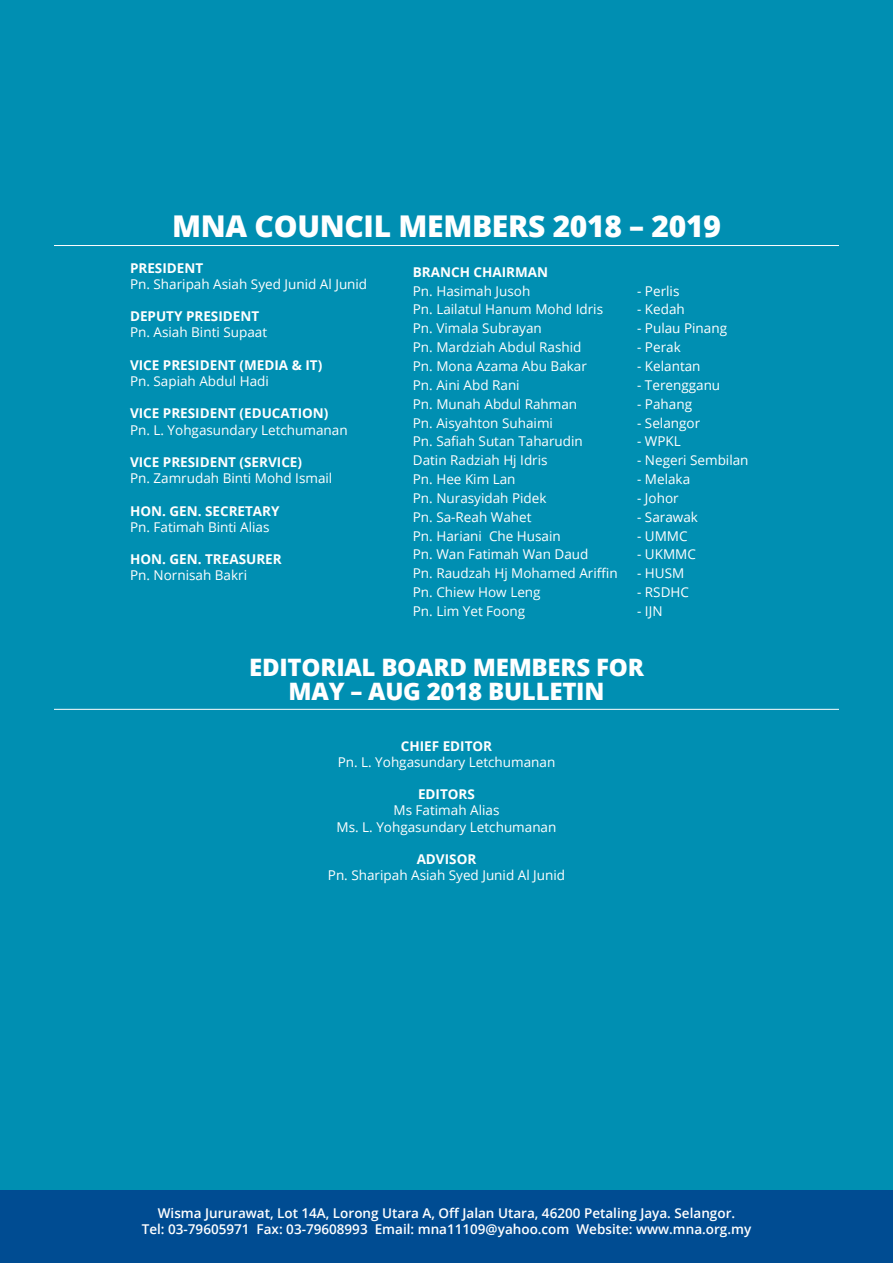
<style>
.page{position:relative;width:893px;height:1263px;background:#008fb2}
.page>*{position:absolute;margin:0;border:0;box-sizing:border-box;transform-origin:0 0}
.t1{font:800 30px "Open Sans";letter-spacing:-.01em;color:#fff}
.t2{font:800 24px "Open Sans";letter-spacing:-.01em;color:#fff}
.t3{font:13.5px/16.2px "Open Sans";color:#fff;text-align:center}
.t4{font:700 13.5px "Open Sans";color:#fff}
.t5{font:600 13.5px/16.2px "Open Sans";color:#fff;text-align:center}
</style>
<div class="page">
<div style="left:0;top:1191px;width:893px;height:72px;background:#004c92"></div>
<hr style="left:54px;top:245px;width:785px;height:1px;background:#fff">
<hr style="left:54px;top:709px;width:785px;height:1px;background:#fff">
<h1 class="t1" style="left:172px;top:203px;width:338px">MNA COUNCIL MEMBERS</h1>
<h1 class="t1" style="left:553px;top:203px;width:170px">2018 – 2019</h1>
<p class="t4" style="left:130px;top:258px;width:75px">PRESIDENT</p>
<p class="t3" style="left:130px;top:275px;width:239px">Pn. Sharipah Asiah Syed Junid Al Junid</p>
<p class="t4" style="left:130px;top:307px;width:131px">DEPUTY PRESIDENT</p>
<p class="t3" style="left:130px;top:324px;width:139px">Pn. Asiah Binti Supaat</p>
<p class="t4" style="left:130px;top:355px;width:194px">VICE PRESIDENT (MEDIA &amp; IT)</p>
<p class="t3" style="left:130px;top:373px;width:140px">Pn. Sapiah Abdul Hadi</p>
<p class="t4" style="left:130px;top:404px;width:200px">VICE PRESIDENT (EDUCATION)</p>
<p class="t3" style="left:130px;top:421px;width:219px">Pn. L. Yohgasundary Letchumanan</p>
<p class="t4" style="left:130px;top:453px;width:174px">VICE PRESIDENT (SERVICE)</p>
<p class="t3" style="left:130px;top:470px;width:204px">Pn. Zamrudah Binti Mohd Ismail</p>
<p class="t4" style="left:130px;top:501px;width:150px">HON. GEN. SECRETARY</p>
<p class="t3" style="left:130px;top:518px;width:141px">Pn. Fatimah Binti Alias</p>
<p class="t4" style="left:130px;top:550px;width:153px">HON. GEN. TREASURER</p>
<p class="t3" style="left:130px;top:567px;width:119px">Pn. Nornisah Bakri</p>
<p class="t4" style="left:413px;top:262px;width:137px">BRANCH CHAIRMAN</p>
<p class="t3" style="left:413px;top:282px;width:119px">Pn. Hasimah Jusoh</p>
<p class="t3" style="left:637px;top:282px;width:44px">- Perlis</p>
<p class="t3" style="left:413px;top:301px;width:192px">Pn. Lailatul Hanum Mohd Idris</p>
<p class="t3" style="left:637px;top:301px;width:49px">- Kedah</p>
<p class="t3" style="left:413px;top:320px;width:131px">Pn. Vimala Subrayan</p>
<p class="t3" style="left:637px;top:320px;width:92px">- Pulau Pinang</p>
<p class="t3" style="left:413px;top:339px;width:170px">Pn. Mardziah Abdul Rashid</p>
<p class="t3" style="left:637px;top:339px;width:45px">- Perak</p>
<p class="t3" style="left:413px;top:358px;width:176px">Pn. Mona Azama Abu Bakar</p>
<p class="t3" style="left:637px;top:358px;width:65px">- Kelantan</p>
<p class="t3" style="left:413px;top:376px;width:108px">Pn. Aini Abd Rani</p>
<p class="t3" style="left:637px;top:376px;width:85px">- Terengganu</p>
<p class="t3" style="left:413px;top:395px;width:166px">Pn. Munah Abdul Rahman</p>
<p class="t3" style="left:637px;top:395px;width:56px">- Pahang</p>
<p class="t3" style="left:413px;top:414px;width:142px">Pn. Aisyahton Suhaimi</p>
<p class="t3" style="left:637px;top:414px;width:65px">- Selangor</p>
<p class="t3" style="left:413px;top:433px;width:172px">Pn. Safiah Sutan Taharudin</p>
<p class="t3" style="left:637px;top:433px;width:45px">- WPKL</p>
<p class="t3" style="left:413px;top:452px;width:136px">Datin Radziah Hj Idris</p>
<p class="t3" style="left:637px;top:452px;width:113px">- Negeri Sembilan</p>
<p class="t3" style="left:413px;top:471px;width:104px">Pn. Hee Kim Lan</p>
<p class="t3" style="left:637px;top:471px;width:55px">- Melaka</p>
<p class="t3" style="left:413px;top:489px;width:135px">Pn. Nurasyidah Pidek</p>
<p class="t3" style="left:637px;top:489px;width:43px">- Johor</p>
<p class="t3" style="left:413px;top:508px;width:120px">Pn. Sa-Reah Wahet</p>
<p class="t3" style="left:637px;top:508px;width:62px">- Sarawak</p>
<p class="t3" style="left:413px;top:527px;width:149px">Pn. Hariani Che Husain</p>
<p class="t3" style="left:637px;top:527px;width:52px">- UMMC</p>
<p class="t3" style="left:413px;top:546px;width:177px">Pn. Wan Fatimah Wan Daud</p>
<p class="t3" style="left:637px;top:546px;width:60px">- UKMMC</p>
<p class="t3" style="left:413px;top:565px;width:206px">Pn. Raudzah Hj Mohamed Ariffin</p>
<p class="t3" style="left:637px;top:565px;width:49px">- HUSM</p>
<p class="t3" style="left:413px;top:584px;width:129px">Pn. Chiew How Leng</p>
<p class="t3" style="left:637px;top:584px;width:53px">- RSDHC</p>
<p class="t3" style="left:413px;top:602px;width:114px">Pn. Lim Yet Foong</p>
<p class="t3" style="left:637px;top:602px;width:27px">- IJN</p>
<h2 class="t2" style="left:249px;top:649px;width:15px">EDITORIA</h2>
<h2 class="t2" style="left:362px;top:649px;width:54px">L BOARD</h2>
<h2 class="t2" style="left:473px;top:649px;width:90px">MEMBERS</h2>
<h2 class="t2" style="left:596px;top:649px;width:17px">FOR</h2>
<h2 class="t2" style="left:289px;top:673px;width:275px">MAY – AUG 2018 BULLETIN</h2>
<p class="t4" style="left:401px;top:736px;width:93px">CHIEF EDITOR</p>
<p class="t3" style="left:338px;top:753px;width:219px">Pn. L. Yohgasundary Letchumanan</p>
<p class="t4" style="left:418px;top:785px;width:57px">EDITORS</p>
<p class="t3" style="left:337px;top:802px;width:221px">Ms Fatimah Alias<br>Ms. L. Yohgasundary Letchumanan</p>
<p class="t4" style="left:417px;top:849px;width:61px">ADVISOR</p>
<p class="t3" style="left:328px;top:867px;width:239px">Pn. Sharipah Asiah Syed Junid Al Junid</p>
<p class="t5" style="left:142px;top:1205px;width:611px">Wisma Jururawat, Lot 14A, Lorong Utara A, Off Jalan Utara, 46200 Petaling Jaya. Selangor.<br>Tel: 03-79605971 Fax: 03-79608993 Email: mna11109@yahoo.com Website: www.mna.org.my</p>
</div>
